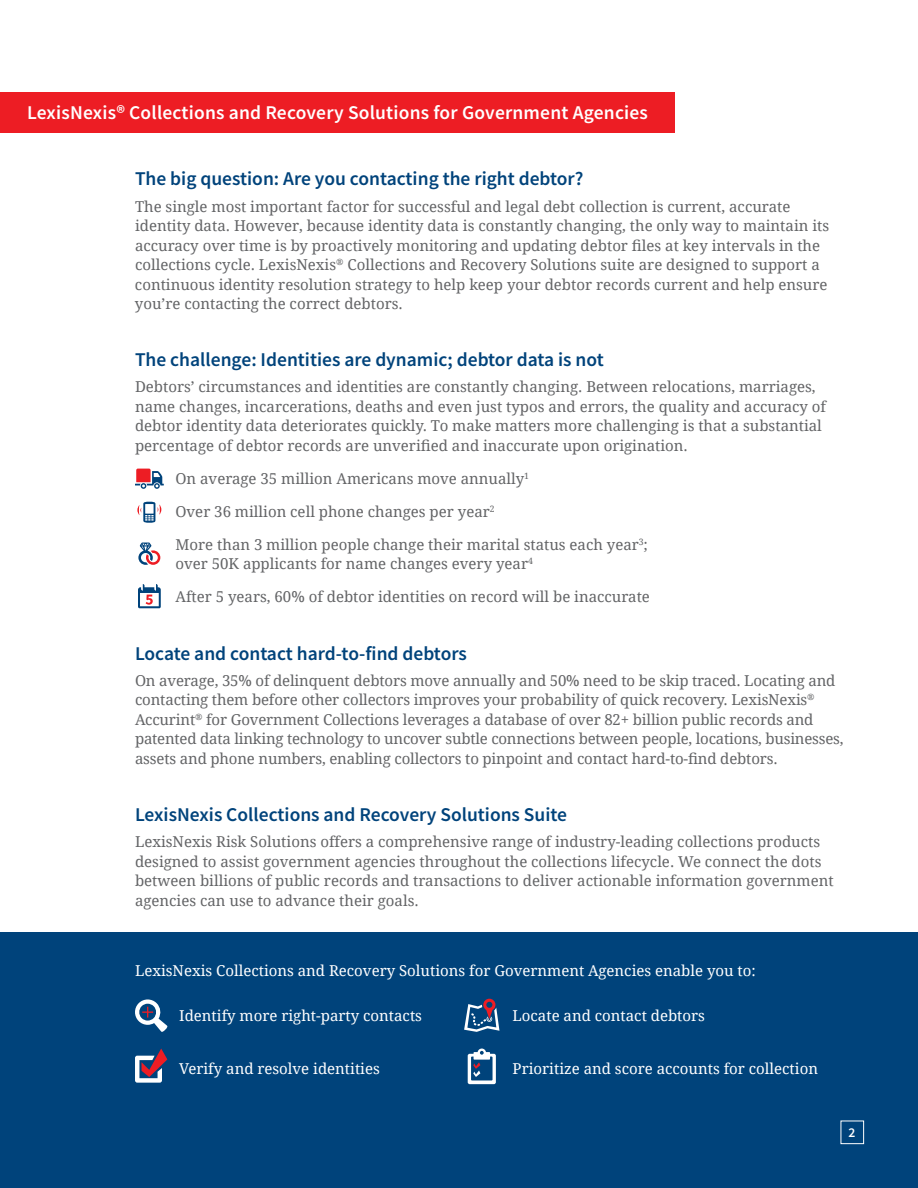
<style>
.page{position:relative;width:918px;height:1188px;background:#fff}
.page>*{position:absolute;margin:0;border:0;box-sizing:border-box;transform-origin:0 0}
.t1{font:600 19.5px "Source Sans Pro";color:#00437b}
.t2{font:600 19.5px "Source Sans Pro";letter-spacing:.01em;color:#fff}
.t3{font:15px/19.5px "Droid Serif";color:#636466}
.t4{font:15px "Droid Serif";color:#fff}
.t5{font:600 13.5px "Source Sans Pro";color:#fff}
</style>
<div class="page">
<div style="left:0;top:933px;width:918px;height:255px;background:#00437b"></div>
<svg style="left:135px;top:1049px;width:32px;height:34px"></svg>
<svg style="left:135px;top:999px;width:33px;height:33px"></svg>
<svg style="left:464px;top:999px;width:35px;height:33px"></svg>
<svg style="left:468px;top:1049px;width:28px;height:35px"></svg>
<svg style="left:135px;top:469px;width:29px;height:20px"></svg>
<svg style="left:137px;top:501px;width:24px;height:22px"></svg>
<svg style="left:138px;top:584px;width:23px;height:24px"></svg>
<svg style="left:138px;top:543px;width:22px;height:22px"></svg>
<div style="left:841px;top:1121px;width:23px;height:23px;border:1px solid #fff"></div>
<div style="left:0;top:92px;width:675px;height:40px;background:#ed1d24"></div>
<h1 class="t2" style="left:27px;top:100px;width:623px">LexisNexis® Collections and Recovery Solutions for Government Agencies</h1>
<h1 class="t1" style="left:135px;top:166px;width:450px">The big question: Are you contacting the right debtor?</h1>
<p class="t3" style="left:135px;top:196px;width:696px">The single most important factor for successful and legal debt collection is current, accurate identity data. However, because identity data is constantly changing, the only way to maintain its accuracy over time is by proactively monitoring and updating debtor files at key intervals in the collections cycle. LexisNexis<sup>®</sup> Collections and Recovery Solutions suite are designed to support a continuous identity resolution strategy to help keep your debtor records current and help ensure you’re contacting the correct debtors.</p>
<h1 class="t1" style="left:135px;top:347px;width:470px">The challenge: Identities are dynamic; debtor data is not</h1>
<p class="t3" style="left:135px;top:377px;width:693px">Debtors’ circumstances and identities are constantly changing. Between relocations, marriages, name changes, incarcerations, deaths and even just typos and errors, the quality and accuracy of debtor identity data deteriorates quickly. To make matters more challenging is that a substantial percentage of debtor records are unverified and inaccurate upon origination.</p>
<p class="t3" style="left:176px;top:468px;width:355px">On average 35 million Americans move annually<sup>1</sup></p>
<p class="t3" style="left:176px;top:501px;width:321px">Over 36 million cell phone changes per year<sup>2</sup></p>
<p class="t3" style="left:176px;top:534px;width:474px">More than 3 million people change their marital status each year<sup>3</sup>; over 50K applicants for name changes every year<sup>4</sup></p>
<p class="t3" style="left:176px;top:587px;width:476px">After 5 years, 60% of debtor identities on record will be inaccurate</p>
<h1 class="t1" style="left:135px;top:640px;width:333px">Locate and contact hard-to-find debtors</h1>
<p class="t3" style="left:135px;top:670px;width:710px">On average, 35% of delinquent debtors move annually and 50% need to be skip traced. Locating and contacting them before other collectors improves your probability of quick recovery. LexisNexis<sup>® </sup>Accurint<sup>®</sup> for Government Collections leverages a database of over 82+ billion public records and patented data linking technology to uncover subtle connections between people, locations, businesses, assets and phone numbers, enabling collectors to pinpoint and contact hard-to-find debtors.</p>
<h1 class="t1" style="left:135px;top:802px;width:434px">LexisNexis Collections and Recovery Solutions Suite</h1>
<p class="t3" style="left:135px;top:832px;width:700px">LexisNexis Risk Solutions offers a comprehensive range of industry-leading collections products designed to assist government agencies throughout the collections lifecycle. We connect the dots between billions of public records and transactions to deliver actionable information government agencies can use to advance their goals.</p>
<p class="t4" style="left:135px;top:961px;width:622px">LexisNexis Collections and Recovery Solutions for Government Agencies enable you to:</p>
<p class="t4" style="left:179px;top:1005px;width:244px">Identify more right-party contacts</p>
<p class="t4" style="left:179px;top:1058px;width:202px">Verify and resolve identities</p>
<p class="t4" style="left:513px;top:1005px;width:194px">Locate and contact debtors</p>
<p class="t4" style="left:513px;top:1058px;width:307px">Prioritize and score accounts for collection</p>
<p class="t5" style="left:848px;top:1124px;width:8px">2</p>
</div>
